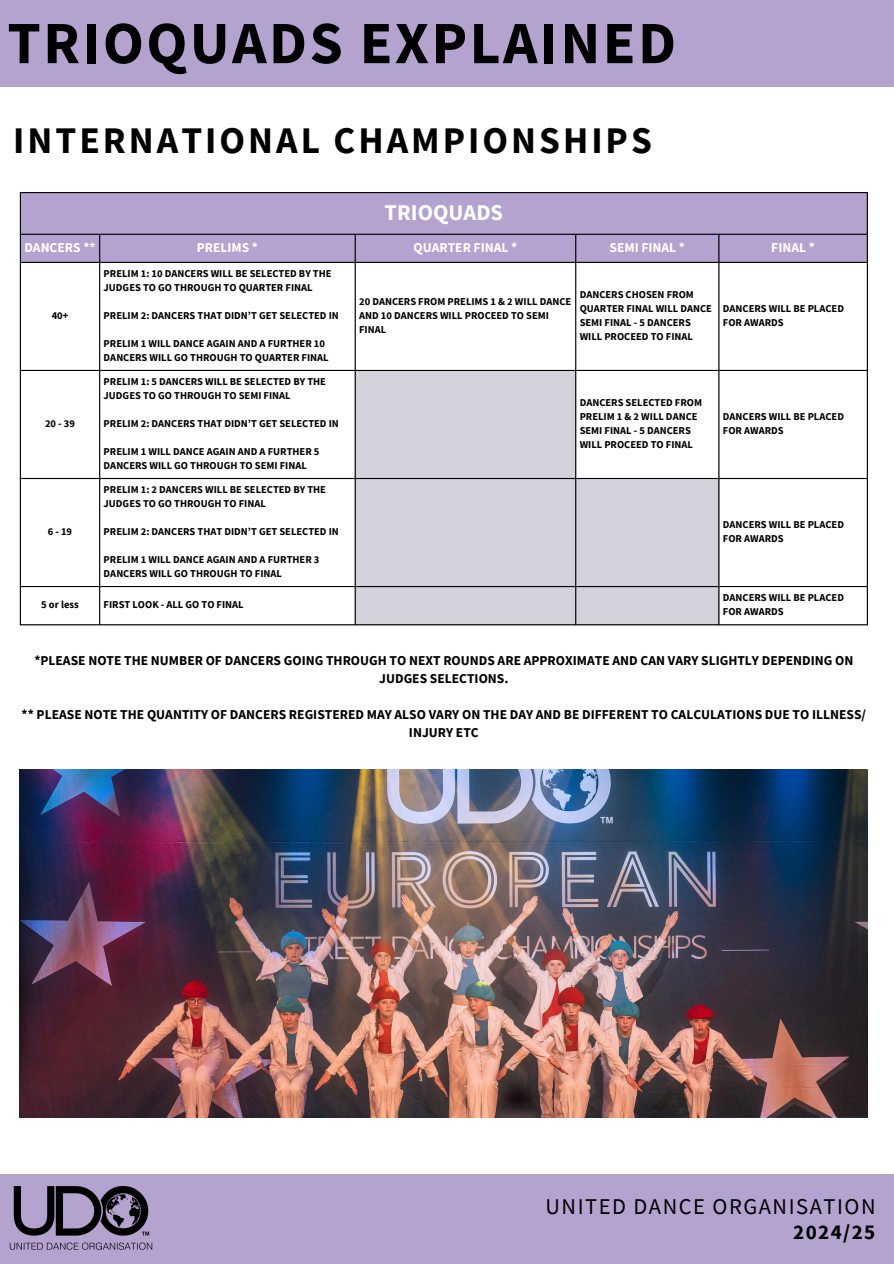
<style>
.page{position:relative;width:894px;height:1264px;background:#fff}
.page>*{position:absolute;margin:0;border:0;box-sizing:border-box;transform-origin:0 0}
.t1{font:700 60px "Source Sans Pro";letter-spacing:.04em;color:#000}
.t2{font:700 37.5px "Source Sans Pro";letter-spacing:.08em;color:#000}
.t3{font:22.5px "Source Sans Pro";letter-spacing:.07em;color:#000001}
.t4{font:700 22.5px "Source Sans Pro";color:#fff}
.t5{font:700 21px "Source Sans Pro";letter-spacing:.07em;color:#000001}
.t6{font:700 13.5px/18px "Source Sans Pro";color:#000;text-align:center}
.t7{font:700 13.5px "Source Sans Pro";color:#fff}
.t8{font:700 10.5px/14px "Source Sans Pro";color:#000}
</style>
<div class="page">
<div style="left:0;top:0;width:893px;height:86px;background:#b4a2cf"></div>
<div style="left:0;top:1174px;width:893px;height:89px;background:#b4a2cf"></div>
<img style="left:9px;top:1186px;width:143px;height:64px">
<div style="left:21px;top:193px;width:845px;height:69px;background:#b4a2cf"></div>
<svg style="left:21px;top:263px;width:845px;height:361px"></svg>
<svg style="left:355px;top:371px;width:363px;height:253px;fill:#d2d2db"></svg>
<hr style="left:20px;top:193px;width:1px;height:431px;background:#000">
<hr style="left:99px;top:235px;width:1px;height:389px;background:#000">
<hr style="left:354px;top:235px;width:1px;height:389px;background:#000">
<hr style="left:575px;top:235px;width:1px;height:389px;background:#000">
<hr style="left:718px;top:235px;width:1px;height:389px;background:#000">
<hr style="left:866px;top:193px;width:1px;height:431px;background:#000">
<hr style="left:20px;top:192px;width:847px;height:1px;background:#000">
<hr style="left:20px;top:234px;width:847px;height:1px;background:#000">
<hr style="left:20px;top:262px;width:847px;height:1px;background:#000">
<hr style="left:20px;top:370px;width:847px;height:1px;background:#000">
<hr style="left:20px;top:478px;width:847px;height:1px;background:#000">
<hr style="left:20px;top:586px;width:847px;height:1px;background:#000">
<hr style="left:20px;top:624px;width:847px;height:1px;background:#000">
<img style="left:20px;top:769px;width:847px;height:348px">
<p class="t1" style="left:7px;top:4px;width:670px">TRIOQUADS EXPLAINED</p>
<p class="t2" style="left:13px;top:116px;width:640px">INTERNATIONAL CHAMPIONSHIPS</p>
<h2 class="t4" style="left:384px;top:198px;width:120px">TRIOQUADS</h2>
<p class="t7" style="left:24px;top:239px;width:73px">DANCERS **</p>
<p class="t7" style="left:197px;top:239px;width:63px">PRELIMS *</p>
<p class="t7" style="left:413px;top:239px;width:105px">QUARTER FINAL *</p>
<p class="t7" style="left:609px;top:239px;width:77px">SEMI FINAL *</p>
<p class="t7" style="left:771px;top:239px;width:45px">FINAL *</p>
<p class="t8" style="left:52px;top:308px;width:18px">40+</p>
<p class="t8" style="left:45px;top:416px;width:31px">20-39</p>
<p class="t8" style="left:48px;top:524px;width:26px">6-19</p>
<p class="t8" style="left:104px;top:266px;width:229px">PRELIM 1: 10 DANCERS WILL BE SELECTED BY THE<br>JUDGES TO GO THROUGH TO QUARTER FINAL</p>
<p class="t8" style="left:104px;top:308px;width:237px">PRELIM 2: DANCERS THAT DIDN’T GET SELECTED IN</p>
<p class="t8" style="left:104px;top:336px;width:226px">PRELIM 1 WILL DANCE AGAIN AND A FURTHER 10<br>DANCERS WILL GO THROUGH TO QUARTER FINAL</p>
<p class="t8" style="left:104px;top:374px;width:224px">PRELIM 1: 5 DANCERS WILL BE SELECTED BY THE<br>JUDGES TO GO THROUGH TO SEMI FINAL</p>
<p class="t8" style="left:104px;top:416px;width:237px">PRELIM 2: DANCERS THAT DIDN’T GET SELECTED IN</p>
<p class="t8" style="left:104px;top:444px;width:217px">PRELIM 1 WILL DANCE AGAIN AND A FURTHER 5<br>DANCERS WILL GO THROUGH TO SEMI FINAL</p>
<p class="t8" style="left:104px;top:482px;width:224px">PRELIM 1: 2 DANCERS WILL BE SELECTED BY THE<br>JUDGES TO GO THROUGH TO FINAL</p>
<p class="t8" style="left:104px;top:524px;width:237px">PRELIM 2: DANCERS THAT DIDN’T GET SELECTED IN</p>
<p class="t8" style="left:104px;top:552px;width:217px">PRELIM 1 WILL DANCE AGAIN AND A FURTHER 3<br>DANCERS WILL GO THROUGH TO FINAL</p>
<p class="t8" style="left:359px;top:294px;width:213px">20 DANCERS FROM PRELIMS 1 &amp; 2 WILL DANCE<br>AND 10 DANCERS WILL PROCEED TO SEMI<br>FINAL</p>
<p class="t8" style="left:579px;top:287px;width:134px">DANCERS CHOSEN FROM<br>QUARTER FINAL WILL DANCE<br>SEMI FINAL - 5 DANCERS<br>WILL PROCEED TO FINAL</p>
<p class="t8" style="left:722px;top:301px;width:123px">DANCERS WILL BE PLACED<br>FOR AWARDS</p>
<p class="t8" style="left:579px;top:395px;width:124px">DANCERS SELECTED FROM<br>PRELIM 1 &amp; 2 WILL DANCE<br>SEMI FINAL - 5 DANCERS<br>WILL PROCEED TO FINAL</p>
<p class="t8" style="left:722px;top:409px;width:123px">DANCERS WILL BE PLACED<br>FOR AWARDS</p>
<p class="t8" style="left:722px;top:517px;width:123px">DANCERS WILL BE PLACED<br>FOR AWARDS</p>
<p class="t8" style="left:41px;top:597px;width:39px">5 or less</p>
<p class="t8" style="left:104px;top:597px;width:142px">FIRST LOOK - ALL GO TO FINAL</p>
<p class="t8" style="left:722px;top:590px;width:123px">DANCERS WILL BE PLACED<br>FOR AWARDS</p>
<p class="t6" style="left:34px;top:650px;width:820px">*PLEASE NOTE THE NUMBER OF DANCERS GOING THROUGH TO NEXT ROUNDS ARE APPROXIMATE AND CAN VARY SLIGHTLY DEPENDING ON<br>JUDGES SELECTIONS.</p>
<h4 class="t6" style="left:22px;top:704px;width:845px">** PLEASE NOTE THE QUANTITY OF DANCERS REGISTERED MAY ALSO VARY ON THE DAY AND BE DIFFERENT TO CALCULATIONS DUE TO ILLNESS/<br>INJURY ETC</h4>
<p class="t3" style="left:545px;top:1191px;width:331px">UNITED DANCE ORGANISATION</p>
<h3 class="t5" style="left:792px;top:1217px;width:84px">2024/25</h3>
</div>
